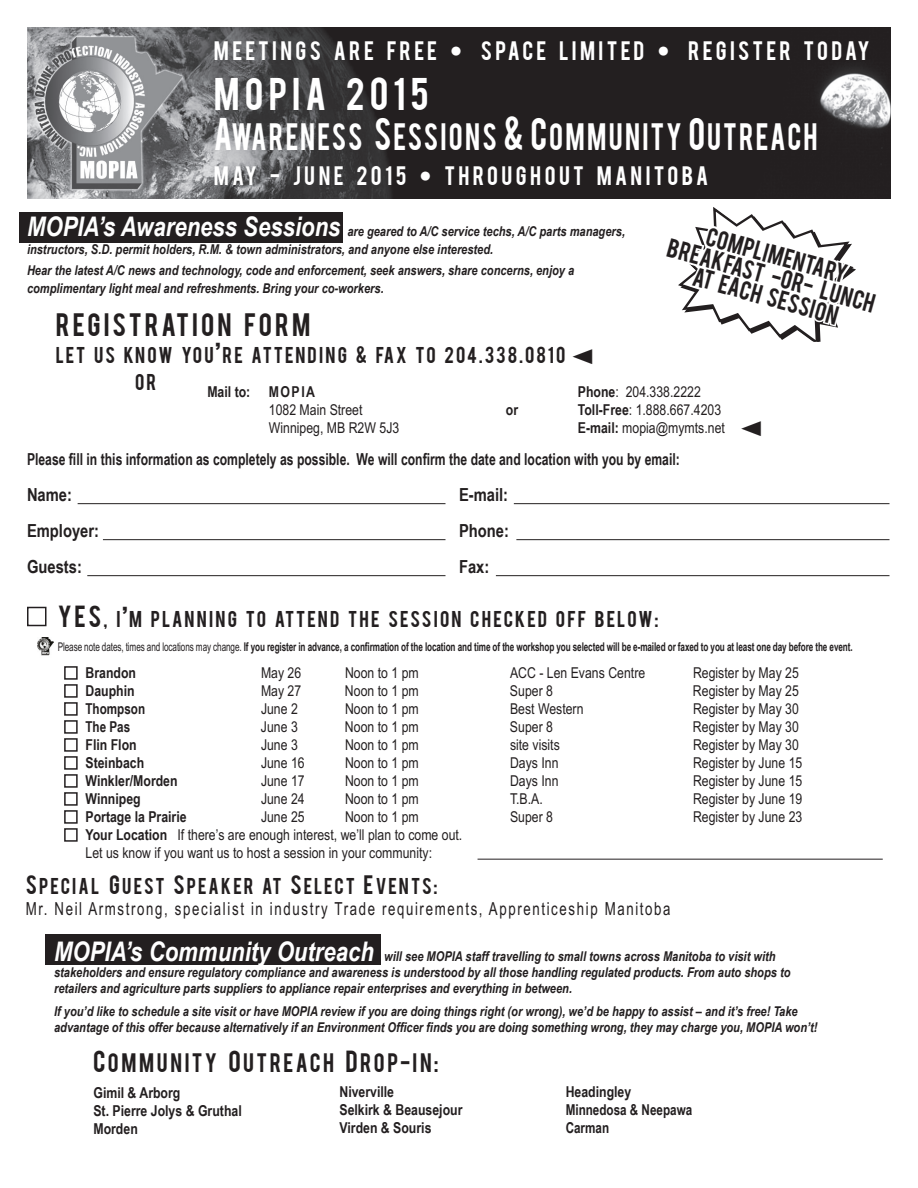
<style>
.page{position:relative;width:918px;height:1188px;background:#fff}
.page>*{position:absolute;margin:0;border:0;box-sizing:border-box;transform-origin:0 0}
.t1{font:36px "Bebas";letter-spacing:.14em;color:#fff}
.t2{font:30px "Bebas";letter-spacing:.08em;color:#fff;scale:.9 1}
.t3{font:25.5px "Bebas";letter-spacing:.115em;color:#231f20}
.t4{font:21px "Bebas";letter-spacing:.16em;color:#fff}
.t5{font:21px/21px "Bebas";letter-spacing:.12em;color:#231f20;text-align:center}
.t6{font:18px/27px "Bebas";letter-spacing:.115em;color:#231f20}
.t7{font:18px "Arial Narrow";letter-spacing:.1em;color:#231f20;scale:.9 1}
.t8{font:700 18px "Arial Narrow";color:#231f20}
.t9{font:700 16.5px "Arial Narrow";color:#231f20;scale:.9 1}
.t10{font:15px/18px "Arial Narrow";color:#231f20}
.t11{font:700 15px/18px "Arial Narrow";color:#231f20}
.t12{font:700 15px "Arial Narrow";color:#231f20;scale:.95 1}
.t13{font:700 15px "Arial Narrow";letter-spacing:.05em;color:#231f20}
.t14{font:italic 700 13.5px/16.2px "Arial Narrow";color:#231f20}
.t15{font:700 12px "Arial Narrow";letter-spacing:-.01em;color:#231f20;scale:.83 1}
.s1{font-family:"Arial Narrow";font-weight:700}
.s2{font-size:36px}
.s3{font-size:27px;color:#fff}
.s4{font-weight:700}
.s5{font-size:24px}
.s6{font-weight:400}
.s7{font-size:21px}
</style>
<div class="page">
<hr style="left:78px;top:503px;width:368px;height:1px;background:#231f20">
<hr style="left:103px;top:539px;width:343px;height:1px;background:#231f20">
<hr style="left:87px;top:575px;width:359px;height:1px;background:#231f20">
<hr style="left:514px;top:503px;width:376px;height:1px;background:#231f20">
<hr style="left:516px;top:539px;width:374px;height:1px;background:#231f20">
<hr style="left:496px;top:575px;width:394px;height:1px;background:#231f20">
<img style="left:27px;top:27px;width:864px;height:171px">
<svg style="left:678px;top:207px;width:178px;height:135px"></svg>
<div style="left:19px;top:212px;width:324px;height:30px;background:#231f20"></div>
<div style="left:27px;top:607px;width:19px;height:19px;border:2px solid #231f20"></div>
<div style="left:64px;top:666px;width:14px;height:14px;border:2px solid #231f20"></div>
<img style="left:37px;top:638px;width:17px;height:18px">
<div style="left:64px;top:684px;width:14px;height:14px;border:2px solid #231f20"></div>
<div style="left:64px;top:702px;width:14px;height:14px;border:2px solid #231f20"></div>
<div style="left:64px;top:720px;width:14px;height:14px;border:2px solid #231f20"></div>
<div style="left:64px;top:738px;width:14px;height:14px;border:2px solid #231f20"></div>
<div style="left:64px;top:756px;width:14px;height:14px;border:2px solid #231f20"></div>
<div style="left:64px;top:774px;width:14px;height:14px;border:2px solid #231f20"></div>
<div style="left:64px;top:792px;width:14px;height:14px;border:2px solid #231f20"></div>
<div style="left:64px;top:810px;width:14px;height:14px;border:2px solid #231f20"></div>
<div style="left:45px;top:934px;width:335px;height:31px;background:#231f20"></div>
<hr style="left:478px;top:859px;width:405px;height:1px;background:#231f20">
<div style="left:64px;top:828px;width:14px;height:14px;border:2px solid #231f20"></div>
<h3 class="t4" style="left:214px;top:36px;width:658px">MEETINGS ARE FREE <span class="s1">●</span> SPACE LIMITED <span class="s1">●</span> REGISTER TODAY</h3>
<h1 class="t1" style="left:214px;top:67px;width:217px">MOPIA 2015</h1>
<h2 class="t2" style="left:214px;top:115px;width:672px"><span class="s2">A</span>WARENESS <span class="s2">S</span>ESSIONS <span class="s2">&amp; C</span>OMMUNITY <span class="s2">O</span>UTREACH</h2>
<h3 class="t4" style="left:214px;top:160px;width:496px">MAY - JUNE 2015 <span class="s1">●</span> THROUGHOUT MANITOBA</h3>
<p class="t14" style="left:27px;top:221px;width:600px;line-height:18px"><span class="s3">MOPIA’s Awareness Sessions</span> are geared to A/C service techs, A/C parts managers, instructors, S.D. permit holders, R.M. &amp; town administrators, and anyone else interested.</p>
<p class="t14" style="left:27px;top:261px;width:549px;line-height:18px">Hear the latest A/C news and technology, code and enforcement, seek answers, share concerns, enjoy a complimentary light meal and refreshments. Bring your co-workers.</p>
<h3 class="t5" style="left:676px;top:216px;width:216px;rotate:15deg">COMPLIMENTARY<br>BREAKFAST -OR- LUNCH<br>AT EACH SESSION</h3>
<h3 class="t3" style="left:56px;top:306px;width:256px">REGISTRATION FORM</h3>
<h3 class="t6" style="left:135px;top:341px;width:461px;text-indent:-79px">LET US KNOW YOU<sup>’</sup>RE ATTENDING &amp; FAX TO 204.338.0810 ▼<br>OR</h3>
<p class="t13" style="left:207px;top:381px;width:109px">Mail to: MOPIA</p>
<p class="t10" style="left:578px;top:383px;width:125px"><span class="s4">Phone</span>: 204.338.2222</p>
<p class="t10" style="left:269px;top:401px;width:95px">1082 Main Street</p>
<p class="t11" style="left:506px;top:400px;width:14px">or</p>
<p class="t10" style="left:578px;top:401px;width:145px"><span class="s4">Toll-Free</span>: 1.888.667.4203</p>
<p class="t10" style="left:269px;top:419px;width:132px">Winnipeg, MB R2W 5J3</p>
<p class="t10" style="left:578px;top:419px;width:187px"><span class="s4">E-mail:</span> mopia@mymts.net ▼</p>
<p class="t9" style="left:27px;top:447px;width:727px">Please fill in this information as completely as possible. We will confirm the date and location with you by email:</p>
<h3 class="t8" style="left:27px;top:481px;width:47px">Name:</h3>
<h3 class="t8" style="left:459px;top:481px;width:51px">E-mail:</h3>
<h3 class="t8" style="left:27px;top:517px;width:74px">Employer:</h3>
<h3 class="t8" style="left:459px;top:517px;width:52px">Phone:</h3>
<h3 class="t8" style="left:27px;top:553px;width:56px">Guests:</h3>
<h3 class="t8" style="left:459px;top:553px;width:32px">Fax:</h3>
<h3 class="t6" style="left:58px;top:604px;width:602px"><span class="s5">YES</span>, I<sup>’</sup>M PLANNING TO ATTEND THE SESSION CHECKED OFF BELOW:</h3>
<p class="t15" style="left:58px;top:638px;width:959px"><span class="s6">Please note dates, times and locations may change.</span> If you register in advance, a confirmation of the location and time of the workshop you selected will be e-mailed or faxed to you at least one day before the event.</p>
<p class="t11" style="left:86px;top:663px;width:52px">Brandon</p>
<p class="t10" style="left:261px;top:664px;width:42px">May 26</p>
<p class="t10" style="left:345px;top:664px;width:75px">Noon to 1 pm</p>
<p class="t10" style="left:510px;top:664px;width:137px">ACC - Len Evans Centre</p>
<p class="t10" style="left:693px;top:664px;width:107px">Register by May 25</p>
<p class="t11" style="left:86px;top:681px;width:51px">Dauphin</p>
<p class="t10" style="left:261px;top:682px;width:42px">May 27</p>
<p class="t10" style="left:345px;top:682px;width:75px">Noon to 1 pm</p>
<p class="t10" style="left:510px;top:682px;width:45px">Super 8</p>
<p class="t10" style="left:693px;top:682px;width:107px">Register by May 25</p>
<p class="t12" style="left:86px;top:698px;width:64px">Thompson</p>
<p class="t10" style="left:261px;top:700px;width:38px">June 2</p>
<p class="t10" style="left:345px;top:700px;width:75px">Noon to 1 pm</p>
<p class="t10" style="left:510px;top:700px;width:75px">Best Western</p>
<p class="t10" style="left:693px;top:700px;width:107px">Register by May 30</p>
<p class="t12" style="left:86px;top:716px;width:49px">The Pas</p>
<p class="t10" style="left:261px;top:718px;width:38px">June 3</p>
<p class="t10" style="left:345px;top:718px;width:75px">Noon to 1 pm</p>
<p class="t10" style="left:510px;top:718px;width:45px">Super 8</p>
<p class="t10" style="left:693px;top:718px;width:107px">Register by May 30</p>
<p class="t11" style="left:86px;top:735px;width:53px">Flin Flon</p>
<p class="t10" style="left:261px;top:736px;width:38px">June 3</p>
<p class="t10" style="left:345px;top:736px;width:75px">Noon to 1 pm</p>
<p class="t10" style="left:510px;top:736px;width:51px">site visits</p>
<p class="t10" style="left:693px;top:736px;width:107px">Register by May 30</p>
<p class="t11" style="left:86px;top:753px;width:60px">Steinbach</p>
<p class="t10" style="left:261px;top:754px;width:45px">June 16</p>
<p class="t10" style="left:345px;top:754px;width:75px">Noon to 1 pm</p>
<p class="t10" style="left:510px;top:754px;width:50px">Days Inn</p>
<p class="t10" style="left:693px;top:754px;width:111px">Register by June 15</p>
<p class="t11" style="left:86px;top:771px;width:94px">Winkler/Morden</p>
<p class="t10" style="left:261px;top:772px;width:45px">June 17</p>
<p class="t10" style="left:345px;top:772px;width:75px">Noon to 1 pm</p>
<p class="t10" style="left:510px;top:772px;width:50px">Days Inn</p>
<p class="t10" style="left:693px;top:772px;width:111px">Register by June 15</p>
<p class="t11" style="left:86px;top:789px;width:57px">Winnipeg</p>
<p class="t10" style="left:261px;top:790px;width:45px">June 24</p>
<p class="t10" style="left:345px;top:790px;width:75px">Noon to 1 pm</p>
<p class="t10" style="left:510px;top:790px;width:34px">T.B.A.</p>
<p class="t10" style="left:693px;top:790px;width:111px">Register by June 19</p>
<p class="t11" style="left:86px;top:807px;width:103px">Portage la Prairie</p>
<p class="t10" style="left:261px;top:808px;width:45px">June 25</p>
<p class="t10" style="left:345px;top:808px;width:75px">Noon to 1 pm</p>
<p class="t10" style="left:510px;top:808px;width:45px">Super 8</p>
<p class="t10" style="left:693px;top:808px;width:111px">Register by June 23</p>
<p class="t10" style="left:86px;top:826px;width:378px"><span class="s4">Your Location</span> If there’s are enough interest, we’ll plan to come out.<br>Let us know if you want us to host a session in your community:</p>
<h3 class="t6" style="left:26px;top:872px;width:413px"><span class="s7">S</span>PECIAL <span class="s7">G</span>UEST <span class="s7">S</span>PEAKER AT <span class="s7">S</span>ELECT <span class="s7">E</span>VENTS:</h3>
<h3 class="t7" style="left:26px;top:899px;width:718px">Mr. Neil Armstrong, specialist in industry Trade requirements, Apprenticeship Manitoba</h3>
<p class="t14" style="left:54px;top:947px;width:738px"><span class="s3">MOPIA’s Community Outreach</span> will see MOPIA staff travelling to small towns across Manitoba to visit with stakeholders and ensure regulatory compliance and awareness is understood by all those handling regulated products. From auto shops to retailers and agriculture parts suppliers to appliance repair enterprises and everything in between.</p>
<p class="t14" style="left:54px;top:1003px;width:765px">If you’d like to schedule a site visit or have MOPIA review if you are doing things right (or wrong), we’d be happy to assist – and it’s free! Take advantage of this offer because alternatively if an Environment Officer finds you are doing something wrong, they may charge you, MOPIA won’t!</p>
<h3 class="t5" style="left:93px;top:1051px;width:347px"><span class="s5">C</span>OMMUNITY <span class="s5">O</span>UTREACH <span class="s5">D</span>ROP-IN:</h3>
<p class="t11" style="left:339px;top:1082px;width:125px">Niverville<br>Selkirk &amp; Beausejour<br>Virden &amp; Souris</p>
<p class="t11" style="left:566px;top:1082px;width:128px">Headingley<br>Minnedosa &amp; Neepawa<br>Carman</p>
<p class="t11" style="left:93px;top:1083px;width:150px">Gimil &amp; Arborg<br>St. Pierre Jolys &amp; Gruthal<br>Morden</p>
</div>
